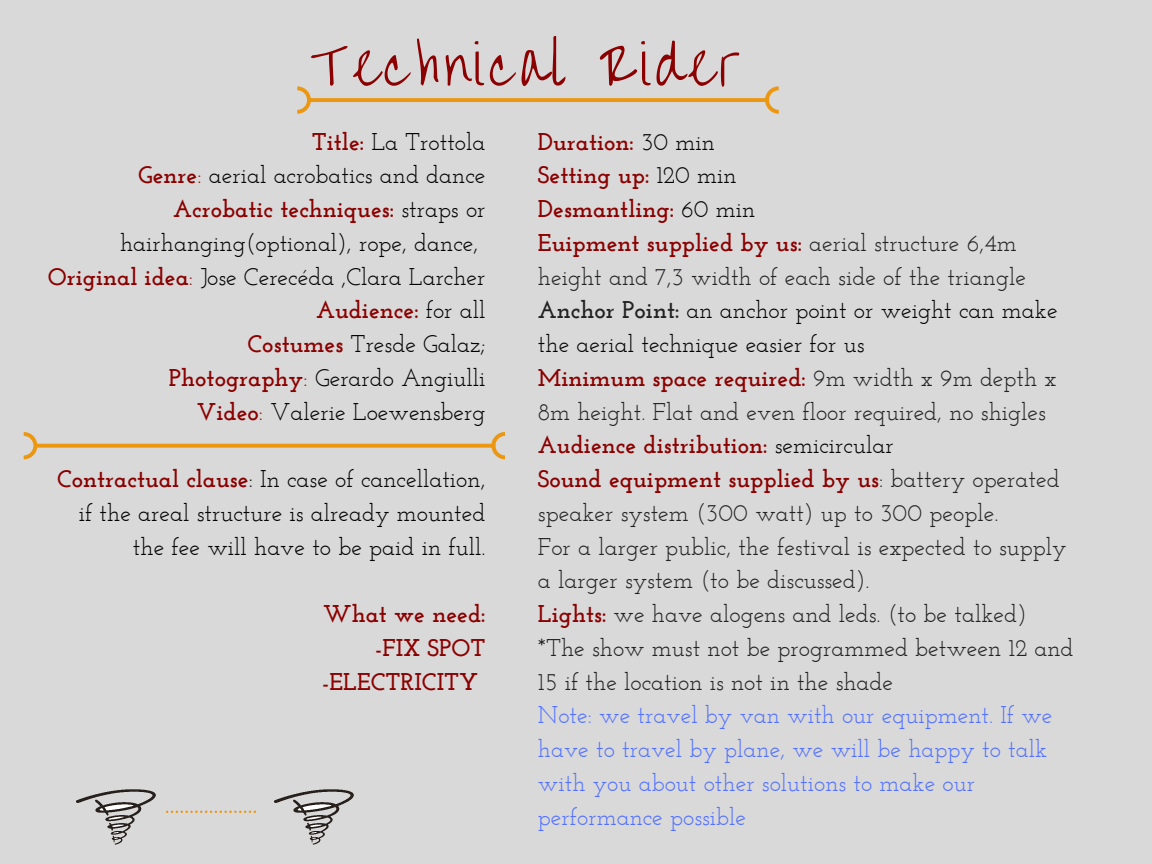
<style>
.page{position:relative;width:1152px;height:864px;background:#d9d9d9}
.page>*{position:absolute;margin:0;border:0;box-sizing:border-box;transform-origin:0 0}
.t1{font:54.3px "Overthe Rainbow";letter-spacing:.07em;color:#8b0000}
.t2{font:24.15px/33.8px "Josefin Slab";color:#222}
.t3{font:24.15px/33.8px "Josefin Slab";color:#000;text-align:right}
.t4{font:24.15px/33.8px "Josefin Slab";color:#5271ff}
.t5{font:700 24.15px/33.8px "Josefin Slab";color:#8b0000;text-align:right}
.s1{font-weight:700;color:#8b0000}
.s2{color:#8b0000}
.s3{color:#000}
.s4{font-weight:700}
</style>
<div class="page">
<svg style="left:297px;top:86px;width:482px;height:28px"></svg>
<svg style="left:24px;top:432px;width:481px;height:27px"></svg>
<svg style="left:166px;top:811px;width:90px;height:2px"></svg>
<img style="left:76px;top:789px;width:80px;height:56px">
<img style="left:274px;top:789px;width:80px;height:56px">
<h1 class="t1" style="left:311px;top:35px;width:432px">Technical Rider</h1>
<p class="t3" style="left:48px;top:127px;width:439px"><span class="s1">Title:</span> La Trottola<br><span class="s1">Genre</span><span class="s2">:</span> aerial acrobatics and dance<br><span class="s1">Acrobatic techniques:</span> straps or hairhanging(optional), rope, dance,<br><span class="s1">Original idea</span><span class="s2">:</span> Jose Cerecéda ,Clara Larcher<br><span class="s1">Audience:</span> for all<br><span class="s1">Costumes</span> Tresde Galaz;<br><span class="s1">Photography</span><span class="s2">:</span> Gerardo Angiulli<br><span class="s1">Video</span><span class="s2">:</span> Valerie Loewensberg</p>
<p class="t3" style="left:57px;top:464px;width:430px"><span class="s1">Contractual clause</span>: In case of cancellation, if the areal structure is already mounted the fee will have to be paid in full.</p>
<p class="t5" style="left:322px;top:599px;width:165px">What we need: -FIX SPOT -ELECTRICITY</p>
<p class="t2" style="left:538px;top:127px;width:537px"><span class="s1">Duration:</span> <span class="s3">30 min<br></span><span class="s1">Setting up:</span> <span class="s3">120 min<br></span><span class="s1">Desmantling:</span> <span class="s3">60 min<br></span><span class="s1">Euipment supplied by us:</span> aerial structure 6,4m height and 7,3 width of each side of the triangle <span class="s4">Anchor Point:</span> <span class="s3">an anchor point or weight can make the aerial technique easier for us<br></span><span class="s1">Minimum space required:</span> 9m width x 9m depth x 8m height. Flat and even floor required, no shigles <span class="s1">Audience distribution:</span> <span class="s3">semicircular<br></span><span class="s1">Sound equipment supplied by us</span>: battery operated speaker system (300 watt) up to 300 people.<br>For a larger public, the festival is expected to supply a larger system (to be discussed).<br><span class="s1">Lights:</span> we have alogens and leds. (to be talked) *The show must not be programmed between 12 and 15 if the location is not in the shade</p>
<p class="t4" style="left:538px;top:700px;width:516px">Note: we travel by van with our equipment. If we have to travel by plane, we will be happy to talk with you about other solutions to make our performance possible</p>
</div>
